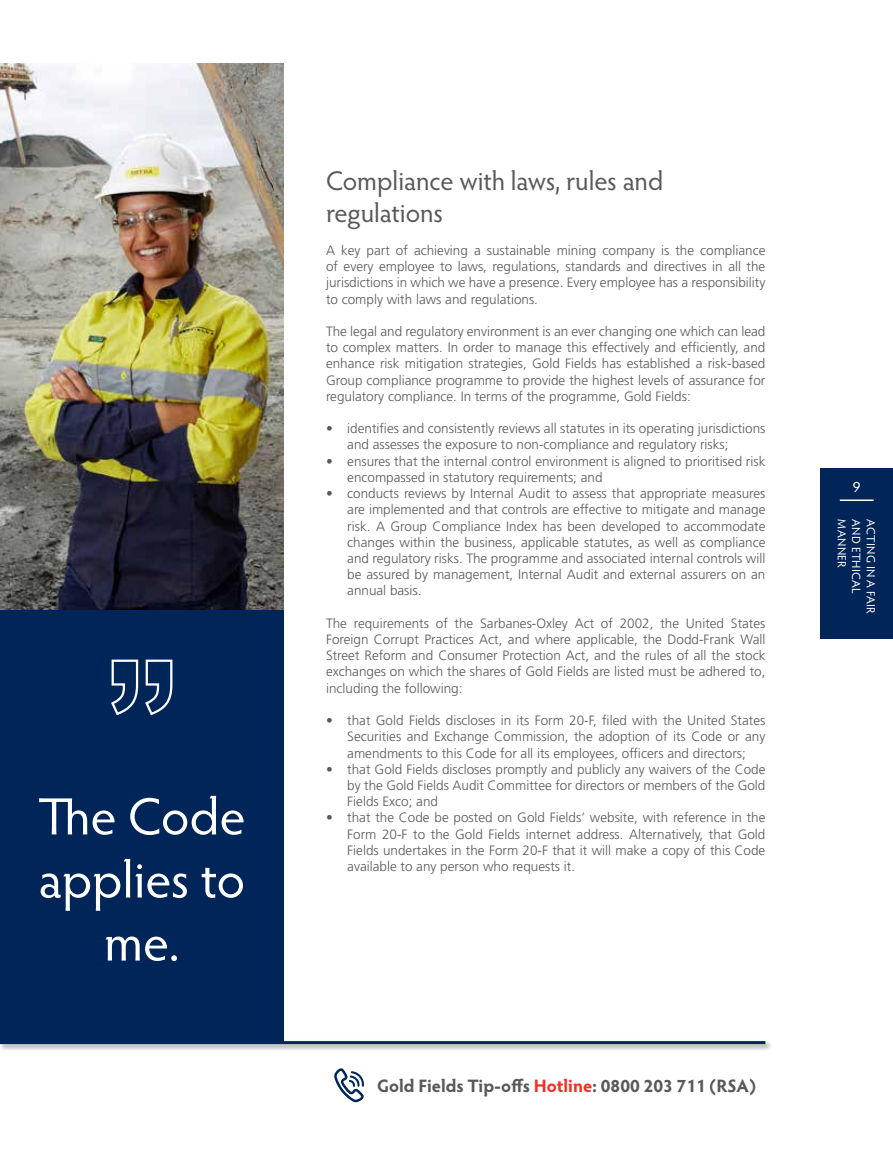
<style>
.page{position:relative;width:893px;height:1149px;background:#fff}
.page>*{position:absolute;margin:0;border:0;box-sizing:border-box;transform-origin:0 0}
.t1{font:52.5px/63px "Hypatia Sans Pro";color:#fff;text-align:center}
.t2{font:27px/32.4px "Hypatia Sans Pro";letter-spacing:-.005em;color:#58595b}
.t3{font:700 18px "Hypatia Sans Pro";color:#58595b}
.t4{font:15px "Hypatia Sans Pro";color:#fff}
.t5{font:300 13.5px/16.2px "Frutiger LT Std";color:#58595b;text-align:justify}
.t6{font:12px "Hypatia Sans Pro";letter-spacing:.03em;color:#fff}
.s1{color:#ee3124}
</style>
<div class="page">
<img style="left:0;top:64px;width:284px;height:553px">
<div style="left:820px;top:468px;width:73px;height:170px;background:#002659"></div>
<hr style="left:840px;top:499px;width:34px;height:2px;background:#fff">
<div style="left:0;top:610px;width:283px;height:432px;background:#002659"></div>
<svg style="left:111px;top:659px;width:62px;height:57px"></svg>
<div style="left:0;top:1039px;width:773px;height:12px;background:#000;opacity:.45"></div>
<hr style="left:0;top:1040px;width:765px;height:3px;background:#002659">
<svg style="left:334px;top:1068px;width:30px;height:33px"></svg>
<h1 class="t1" style="left:38px;top:783px;width:209px">THe Code applies to me.</h1>
<h2 class="t2" style="left:326px;top:164px;width:339px">Compliance with laws, rules and regulations</h2>
<p class="t5" style="left:326px;top:242px;width:441px">A key part of achieving a sustainable mining company is the compliance of every employee to laws, regulations, standards and directives in all the jurisdictions in which we have a presence. Every employee has a responsibility to comply with laws and regulations.</p>
<p class="t5" style="left:326px;top:323px;width:441px">The legal and regulatory environment is an ever changing one which can lead to complex matters. In order to manage this effectively and efficiently, and enhance risk mitigation strategies, Gold Fields has established a risk-based Group compliance programme to provide the highest levels of assurance for regulatory compliance. In terms of the programme, Gold Fields:</p>
<p class="t5" style="left:347px;top:420px;width:420px;text-indent:-21px">• identifies and consistently reviews all statutes in its operating jurisdictions and assesses the exposure to non-compliance and regulatory risks;</p>
<p class="t5" style="left:347px;top:453px;width:420px;text-indent:-21px">• ensures that the internal control environment is aligned to prioritised risk encompassed in statutory requirements; and</p>
<p class="t5" style="left:347px;top:485px;width:420px;text-indent:-21px">• conducts reviews by Internal Audit to assess that appropriate measures are implemented and that controls are effective to mitigate and manage risk. A Group Compliance Index has been developed to accommodate changes within the business, applicable statutes, as well as compliance and regulatory risks. The programme and associated internal controls will be assured by management, Internal Audit and external assurers on an annual basis.</p>
<p class="t5" style="left:326px;top:615px;width:441px">The requirements of the Sarbanes-Oxley Act of 2002, the United States Foreign Corrupt Practices Act, and where applicable, the Dodd-Frank Wall Street Reform and Consumer Protection Act, and the rules of all the stock exchanges on which the shares of Gold Fields are listed must be adhered to, including the following:</p>
<p class="t5" style="left:347px;top:712px;width:420px;text-indent:-21px">• that Gold Fields discloses in its Form 20-F, filed with the United States Securities and Exchange Commission, the adoption of its Code or any amendments to this Code for all its employees, officers and directors;</p>
<p class="t5" style="left:347px;top:761px;width:420px;text-indent:-21px">• that Gold Fields discloses promptly and publicly any waivers of the Code by the Gold Fields Audit Committee for directors or members of the Gold Fields Exco; and</p>
<p class="t5" style="left:347px;top:809px;width:420px;text-indent:-21px">• that the Code be posted on Gold Fields’ website, with reference in the Form 20-F to the Gold Fields internet address. Alternatively, that Gold Fields undertakes in the Form 20-F that it will make a copy of this Code available to any person who requests it.</p>
<p class="t4" style="left:853px;top:477px;width:9px">9</p>
<p class="t6" style="left:850px;top:519px;width:50px;rotate:90deg">MANNER</p>
<p class="t6" style="left:864px;top:519px;width:76px;rotate:90deg">AND ETHICAL</p>
<p class="t6" style="left:879px;top:519px;width:96px;rotate:90deg">ACTING IN A FAIR</p>
<h3 class="t3" style="left:377px;top:1072px;width:380px">Gold Fields Tip-offs <span class="s1">Hotline</span>: 0800 203 711 (RSA)</h3>
</div>
